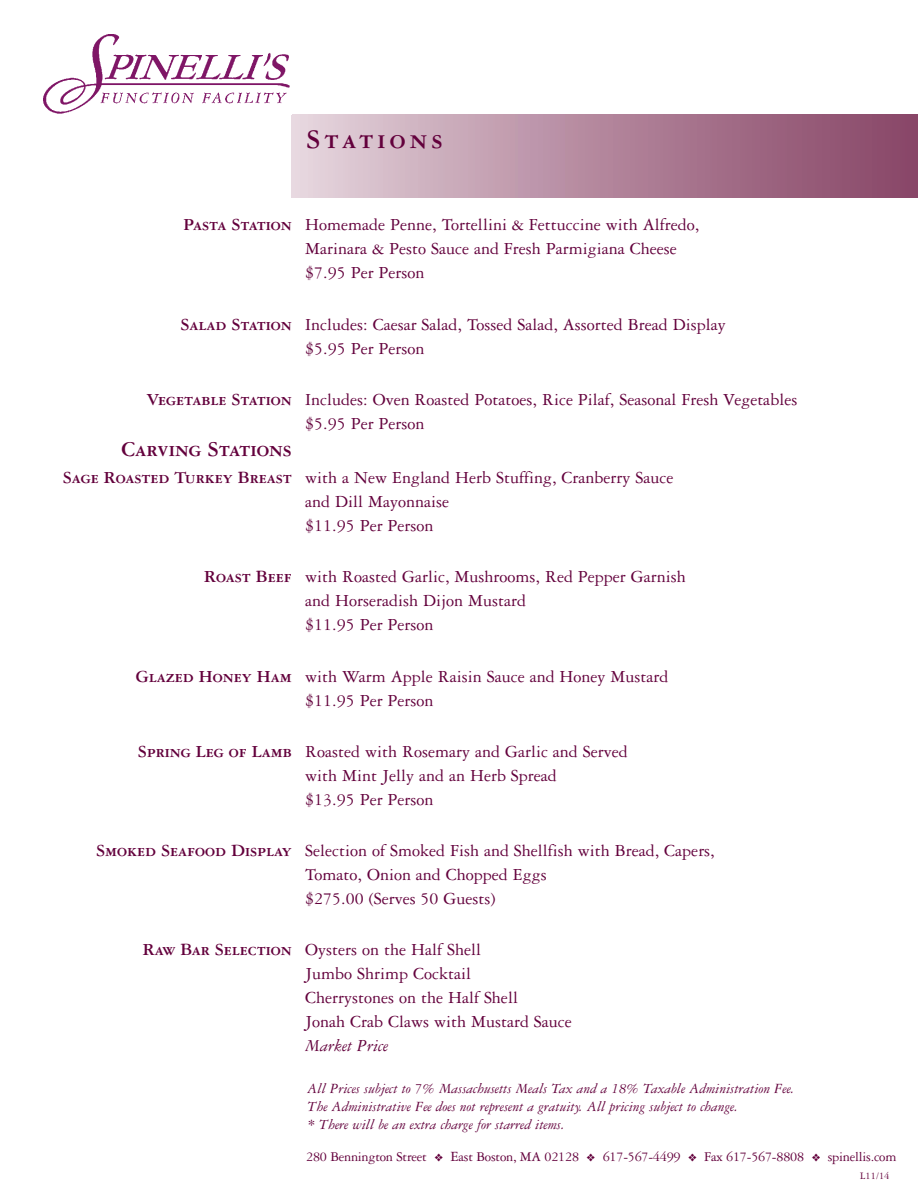
<style>
.page{position:relative;width:918px;height:1188px;background:#fff}
.page>*{position:absolute;margin:0;border:0;box-sizing:border-box;transform-origin:0 0}
.t1{font:28.5px "Garamond Three Bold SC";letter-spacing:.15em;color:#63003c}
.t2{font:22.5px "Garamond Three Bold SC";color:#63003c}
.t3{font:18px/24px "Garamond Three";color:#63003c}
.t4{font:italic 18px "Garamond Three";color:#63003c}
.t5{font:italic 15px/18px "Garamond Three";color:#63003c}
.t6{font:14.25px "Garamond Three";letter-spacing:-.015em;color:#63003c}
.t7{font:10.5px "Garamond Three";color:#63003c}
.s1{font-family:"Garamond Three Bold SC"}
.s2{font-size:15px}
</style>
<div class="page">
<div style="left:291px;top:115px;width:627px;height:83px;background:linear-gradient(to right,#e4d2db,#854163)"></div>
<img style="left:43px;top:34px;width:247px;height:80px">
<h1 class="t1" style="left:306px;top:129px;width:138px">Stations</h1>
<p class="t3" style="left:305px;top:214px;width:396px;text-indent:-122px"><span class="s1">Pasta Station</span> Homemade Penne, Tortellini &amp; Fettuccine with Alfredo,<br>Marinara &amp; Pesto Sauce and Fresh Parmigiana Cheese $7.95 Per Person</p>
<p class="t3" style="left:305px;top:314px;width:422px;text-indent:-125px"><span class="s1">Salad Station</span> Includes: Caesar Salad, Tossed Salad, Assorted Bread Display $5.95 Per Person</p>
<p class="t3" style="left:305px;top:389px;width:494px;text-indent:-159px"><span class="s1">Vegetable Station</span> Includes: Oven Roasted Potatoes, Rice Pilaf, Seasonal Fresh Vegetables $5.95 Per Person</p>
<p class="t2" style="left:121px;top:441px;width:172px">Carving Stations</p>
<p class="t3" style="left:305px;top:467px;width:370px;text-indent:-242px"><span class="s1">Sage Roasted Turkey Breast</span> with a New England Herb Stuffing, Cranberry Sauce and Dill Mayonnaise<br>$11.95 Per Person</p>
<p class="t3" style="left:305px;top:567px;width:382px;text-indent:-101px"><span class="s1">Roast Beef</span> with Roasted Garlic, Mushrooms, Red Pepper Garnish and Horseradish Dijon Mustard<br>$11.95 Per Person</p>
<p class="t3" style="left:305px;top:666px;width:365px;text-indent:-169px"><span class="s1">Glazed Honey Ham</span> with Warm Apple Raisin Sauce and Honey Mustard $11.95 Per Person</p>
<p class="t3" style="left:305px;top:741px;width:324px;text-indent:-167px"><span class="s1">Spring Leg of Lamb</span> Roasted with Rosemary and Garlic and Served with Mint Jelly and an Herb Spread<br>$13.95 Per Person</p>
<p class="t3" style="left:305px;top:840px;width:411px;text-indent:-209px"><span class="s1">Smoked Seafood Display</span> Selection of Smoked Fish and Shellfish with Bread, Capers,<br>Tomato, Onion and Chopped Eggs<br>$275.00 (Serves 50 Guests)</p>
<p class="t3" style="left:305px;top:940px;width:268px;text-indent:-162px"><span class="s1">Raw Bar Selection</span> Oysters on the Half Shell<br>Jumbo Shrimp Cocktail<br>Cherrystones on the Half Shell<br>Jonah Crab Claws with Mustard Sauce</p>
<p class="t4" style="left:305px;top:1040px;width:84px">Market Price</p>
<p class="t5" style="left:308px;top:1080px;width:489px">All Prices subject to 7% Massachusetts Meals Tax and a 18% Taxable Administration Fee.<br>The Administrative Fee does not represent a gratuity. All pricing subject to change.<br>* There will be an extra charge for starred items.</p>
<p class="t6" style="left:306px;top:1152px;width:592px">280 Bennington Street ❖ <span class="s2">E</span>ast Boston, MA 02128 ❖ 617-567-4499 ❖ Fax 617-567-8808 ❖ spinellis.com</p>
<p class="t7" style="left:860px;top:1172px;width:31px">L11/14</p>
</div>
